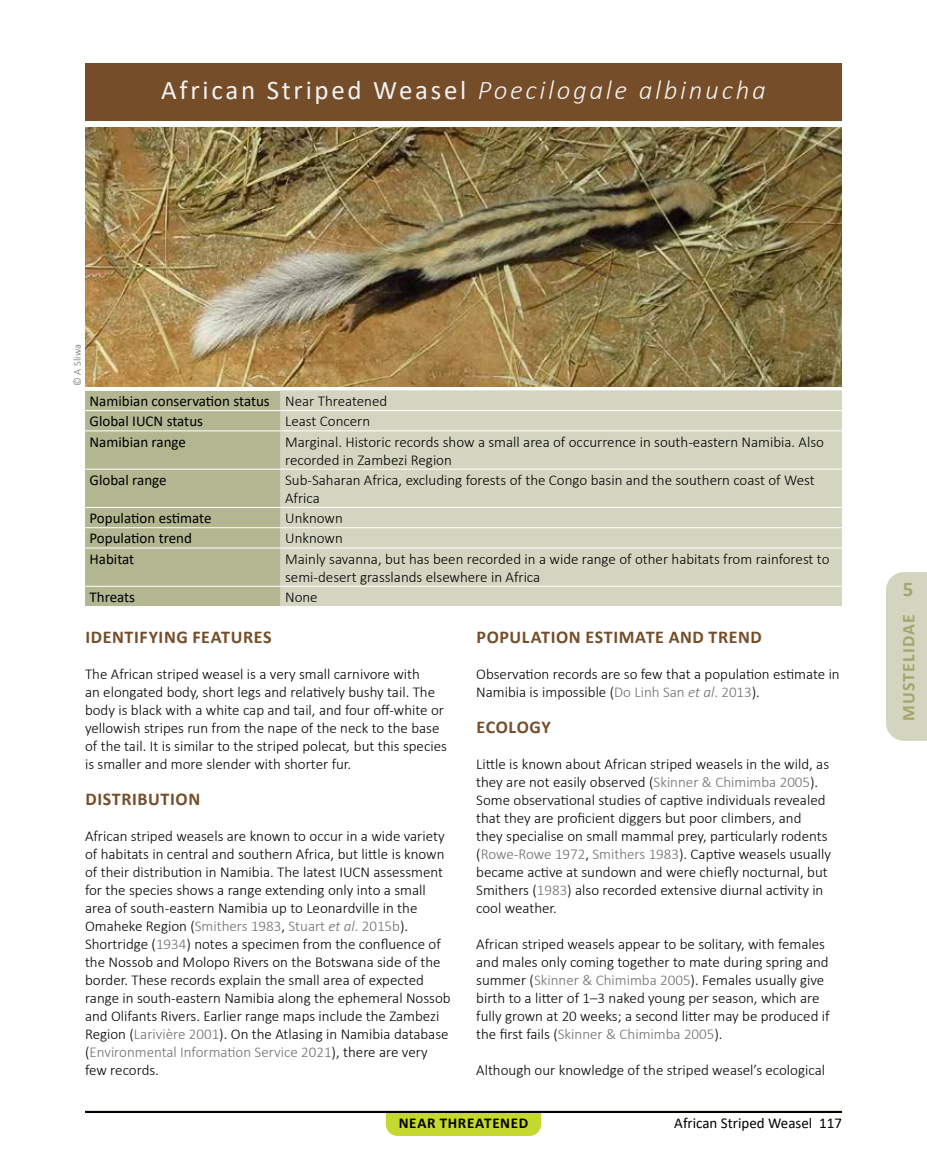
<style>
.page{position:relative;width:927px;height:1166px;background:#fff}
.page>*{position:absolute;margin:0;border:0;box-sizing:border-box;transform-origin:0 0}
.t1{font:27px "Calibri";letter-spacing:.1em;color:#f2f2f2}
.t2{font:700 21px "Calibri";color:#a4a66a}
.t3{font:700 18px "Calibri";letter-spacing:.035em;color:#754d29}
.t4{font:700 18px "Calibri";letter-spacing:.065em;color:#a4a66a}
.t5{font:300 15px/18px "Calibri";color:#000}
.t6{font:15px/20.2px "Calibri";color:#000}
.t7{font:700 15px "Calibri";letter-spacing:.045em;color:#000}
.t8{font:300 10.5px "Calibri";letter-spacing:.025em;color:#6d6e71}
.s1{font-weight:300;font-style:italic}
.s2{font-weight:300}
.s3{font-style:italic}
.s4{color:#6d6e71}
.s5{font-style:italic;color:#6d6e71}
</style>
<div class="page">
<div style="left:386px;top:1112px;width:155px;height:23px;background:#c4d82f"></div>
<div style="left:85px;top:64px;width:757px;height:57px;background:#754d29"></div>
<div style="left:85px;top:391px;width:196px;height:215px;background:#b3b791"></div>
<div style="left:281px;top:390px;width:561px;height:216px;background:#d4d5c1"></div>
<hr style="left:281px;top:410px;width:561px;height:1px;background:#fff">
<hr style="left:85px;top:430px;width:196px;height:1px;background:#fff">
<hr style="left:281px;top:430px;width:561px;height:1px;background:#fff">
<hr style="left:85px;top:468px;width:196px;height:1px;background:#fff">
<hr style="left:281px;top:468px;width:561px;height:1px;background:#fff">
<hr style="left:85px;top:507px;width:196px;height:1px;background:#fff">
<hr style="left:281px;top:507px;width:561px;height:1px;background:#fff">
<hr style="left:281px;top:527px;width:561px;height:1px;background:#fff">
<hr style="left:85px;top:547px;width:196px;height:1px;background:#fff">
<hr style="left:281px;top:547px;width:561px;height:1px;background:#fff">
<hr style="left:85px;top:585px;width:196px;height:1px;background:#fff">
<hr style="left:281px;top:585px;width:561px;height:1px;background:#fff">
<hr style="left:85px;top:410px;width:196px;height:1px;background:#fff">
<hr style="left:85px;top:527px;width:196px;height:1px;background:#fff">
<img style="left:85px;top:128px;width:757px;height:258px">
<hr style="left:85px;top:1110px;width:757px;height:2px;background:#000">
<div style="left:886px;top:572px;width:41px;height:168px;background:#d4d5c1"></div>
<h1 class="t1" style="left:161px;top:71px;width:606px">African Striped Weasel <span class="s1">Poecilogale albinucha</span></h1>
<p class="t8" style="left:71px;top:386px;width:44px;rotate:-90deg">© A Sliwa</p>
<p class="t6" style="left:90px;top:390px;width:299px">Namibian conservation status <span class="s2">Near Threatened<br></span>Global IUCN status</p>
<p class="t5" style="left:285px;top:412px;width:87px">Least Concern</p>
<p class="t6" style="left:90px;top:431px;width:98px">Namibian range</p>
<p class="t5" style="left:285px;top:432px;width:540px">Marginal. Historic records show a small area of occurrence in south-eastern Namibia. Also recorded in Zambezi Region</p>
<p class="t6" style="left:90px;top:469px;width:79px">Global range</p>
<p class="t5" style="left:285px;top:470px;width:531px">Sub-Saharan Africa, excluding forests of the Congo basin and the southern coast of West<br>Africa</p>
<p class="t6" style="left:90px;top:507px;width:124px">Population estimate</p>
<p class="t5" style="left:285px;top:509px;width:59px">Unknown</p>
<p class="t6" style="left:90px;top:528px;width:104px">Population trend</p>
<p class="t5" style="left:285px;top:529px;width:59px">Unknown</p>
<p class="t6" style="left:90px;top:548px;width:46px">Habitat</p>
<p class="t5" style="left:285px;top:549px;width:546px">Mainly savanna, but has been recorded in a wide range of other habitats from rainforest to semi-desert grasslands elsewhere in Africa</p>
<p class="t6" style="left:90px;top:586px;width:47px">Threats</p>
<p class="t5" style="left:285px;top:587px;width:34px">None</p>
<p class="t3" style="left:85px;top:623px;width:188px">IDENTIFYING FEATURES</p>
<p class="t5" style="left:85px;top:664px;width:363px">The African striped weasel is a very small carnivore with<br>an elongated body, short legs and relatively bushy tail. The body is black with a white cap and tail, and four off-white or yellowish stripes run from the nape of the neck to the base of the tail. It is similar to the striped polecat<span class="s3">,</span> but this species is smaller and more slender with shorter fur.</p>
<p class="t3" style="left:85px;top:785px;width:116px">DISTRIBUTION</p>
<p class="t5" style="left:85px;top:826px;width:367px">African striped weasels are known to occur in a wide variety of habitats in central and southern Africa, but little is known of their distribution in Namibia. The latest IUCN assessment for the species shows a range extending only into a small area of south-eastern Namibia up to Leonardville in the Omaheke Region (<span class="s4">Smithers 1983</span>, <span class="s4">Stuart</span> <span class="s5">et al</span><span class="s4">. 2015b</span>).<br>Shortridge (<span class="s4">1934</span>) notes a specimen from the confluence of the Nossob and Molopo Rivers on the Botswana side of the border. These records explain the small area of expected range in south-eastern Namibia along the ephemeral Nossob and Olifants Rivers. Earlier range maps include the Zambezi Region (<span class="s4">Larivière 2001</span>). On the Atlasing in Namibia database (<span class="s4">Environmental Information Service 2021</span>), there are very few records.</p>
<p class="t3" style="left:477px;top:623px;width:287px">POPULATION ESTIMATE AND TREND</p>
<p class="t5" style="left:476px;top:664px;width:365px">Observation records are so few that a population estimate in<br>Namibia is impossible (<span class="s4">Do Linh San</span> <span class="s5">et al</span><span class="s4">. 2013</span>).</p>
<p class="t3" style="left:477px;top:713px;width:76px">ECOLOGY</p>
<p class="t5" style="left:476px;top:754px;width:356px">Little is known about African striped weasels in the wild, as they are not easily observed (<span class="s4">Skinner &amp; Chimimba 2005</span>).<br>Some observational studies of captive individuals revealed that they are proficient diggers but poor climbers, and they specialise on small mammal prey, particularly rodents (<span class="s4">Rowe-Rowe 1972</span>, <span class="s4">Smithers 1983</span>). Captive weasels usually became active at sundown and were chiefly nocturnal, but Smithers (<span class="s4">1983</span>) also recorded extensive diurnal activity in cool weather.</p>
<p class="t5" style="left:476px;top:934px;width:355px">African striped weasels appear to be solitary, with females and males only coming together to mate during spring and summer (<span class="s4">Skinner &amp; Chimimba 2005</span>). Females usually give birth to a litter of 1–3 naked young per season, which are fully grown at 20 weeks; a second litter may be produced if the first fails (<span class="s4">Skinner &amp; Chimimba 2005</span>).</p>
<p class="t5" style="left:476px;top:1060px;width:350px">Although our knowledge of the striped weasel’s ecological</p>
<p class="t7" style="left:399px;top:1111px;width:131px">NEAR THREATENED</p>
<p class="t6" style="left:674px;top:1112px;width:169px">African Striped Weasel 117</p>
<h2 class="t2" style="left:903px;top:574px;width:12px">5</h2>
<p class="t4" style="left:896px;top:720px;width:109px;rotate:-90deg">MUSTELIDAE</p>
</div>
